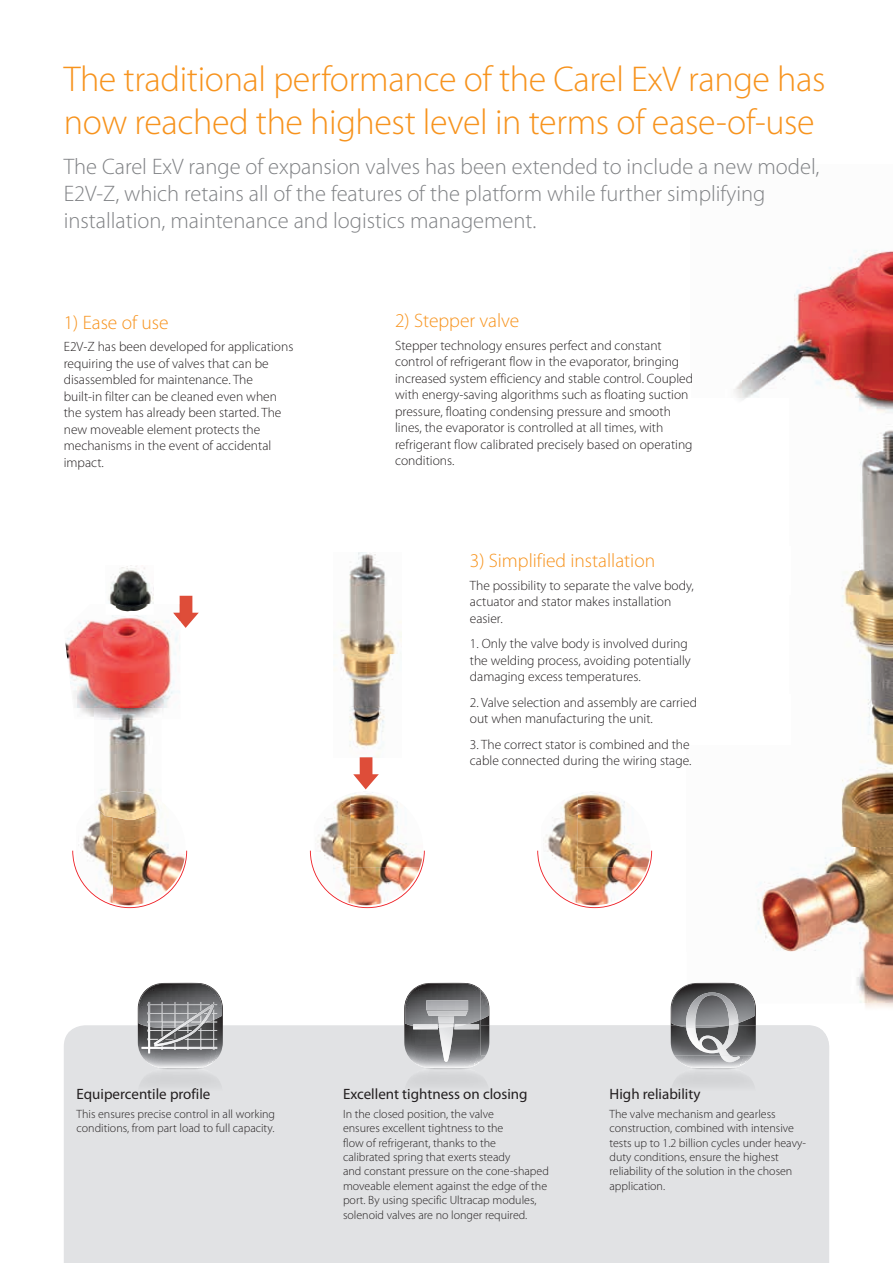
<style>
.page{position:relative;width:893px;height:1263px;background:#fff}
.page>*{position:absolute;margin:0;border:0;box-sizing:border-box;transform-origin:0 0}
.t1{font:300 36px/43.2px "Myriad Pro";letter-spacing:-.01em;color:#f7931d}
.t2{font:300 22.5px/27px "Myriad Pro";color:#808285}
.t3{font:300 19.5px "Myriad Pro";color:#f7931d}
.t4{font:15px "Myriad Pro";color:#231f20}
.t5{font:300 13.5px/16.5px "Myriad Pro";color:#231f20}
.t6{font:300 12px/14.4px "Myriad Pro";color:#231f20}
</style>
<div class="page">
<div style="left:64px;top:1025px;width:765px;height:238px;background:#e1e2e4"></div>
<img style="left:138px;top:1068px;width:85px;height:48px">
<img style="left:164px;top:1068px;width:34px;height:1px">
<img style="left:217px;top:992px;width:5px;height:33px">
<svg style="left:138px;top:983px;width:79px;height:85px;background:#868789"></svg>
<img style="left:404px;top:1068px;width:85px;height:48px">
<img style="left:430px;top:1068px;width:34px;height:1px">
<img style="left:479px;top:988px;width:2px;height:37px">
<svg style="left:404px;top:983px;width:75px;height:85px;background:#88898b"></svg>
<img style="left:671px;top:1068px;width:85px;height:48px">
<img style="left:697px;top:1068px;width:34px;height:1px">
<svg style="left:674px;top:1055px;width:78px;height:13px"></svg>
<img style="left:537px;top:398px;width:356px;height:553px">
<img style="left:697px;top:951px;width:196px;height:52px">
<div style="left:489px;top:1025px;width:340px;height:30px;background:#e1e2e4"></div>
<img style="left:481px;top:1000px;width:8px;height:55px">
<img style="left:481px;top:990px;width:7px;height:30px">
<img style="left:671px;top:983px;width:85px;height:72px">
<img style="left:686px;top:1028px;width:52px;height:27px">
<img style="left:672px;top:984px;width:83px;height:41px">
<svg style="left:676px;top:1025px;width:10px;height:2px"></svg>
<img style="left:686px;top:992px;width:52px;height:36px">
<img style="left:537px;top:398px;width:154px;height:30px">
<img style="left:733px;top:250px;width:160px;height:148px">
<img style="left:113px;top:816px;width:56px;height:35px">
<img style="left:72px;top:851px;width:115px;height:57px">
<img style="left:334px;top:552px;width:67px;height:205px">
<svg style="left:179px;top:596px;width:20px;height:32px"></svg>
<svg style="left:353px;top:757px;width:26px;height:32px"></svg>
<img style="left:100px;top:719px;width:52px;height:72px">
<img style="left:95px;top:791px;width:67px;height:29px">
<img style="left:108px;top:565px;width:46px;height:39px">
<img style="left:65px;top:604px;width:115px;height:115px">
<img style="left:173px;top:604px;width:7px;height:17px">
<img style="left:350px;top:792px;width:57px;height:59px">
<img style="left:317px;top:796px;width:33px;height:55px">
<img style="left:310px;top:851px;width:115px;height:57px">
<img style="left:578px;top:791px;width:72px;height:60px">
<img style="left:541px;top:793px;width:37px;height:58px">
<img style="left:537px;top:851px;width:115px;height:57px">
<h1 class="t1" style="left:64px;top:58px;width:763px">The traditional performance of the Carel ExV range has now reached the highest level in terms of ease-of-use</h1>
<h2 class="t2" style="left:64px;top:154px;width:757px">The Carel ExV range of expansion valves has been extended to include a new model,<br>E2V-Z, which retains all of the features of the platform while further simplifying installation, maintenance and logistics management.</h2>
<h3 class="t3" style="left:64px;top:311px;width:106px">1) Ease of use</h3>
<p class="t5" style="left:64px;top:339px;width:231px">E2V-Z has been developed for applications requiring the use of valves that can be disassembled for maintenance. The built-in filter can be cleaned even when the system has already been started. The new moveable element protects the mechanisms in the event of accidental impact.</p>
<h3 class="t3" style="left:395px;top:309px;width:126px">2) Stepper valve</h3>
<p class="t5" style="left:395px;top:337px;width:300px">Stepper technology ensures perfect and constant control of refrigerant flow in the evaporator, bringing increased system efficiency and stable control. Coupled with energy-saving algorithms such as floating suction pressure, floating condensing pressure and smooth lines, the evaporator is controlled at all times, with refrigerant flow calibrated precisely based on operating conditions.</p>
<h3 class="t3" style="left:470px;top:549px;width:187px">3) Simplified installation</h3>
<p class="t5" style="left:470px;top:577px;width:226px">The possibility to separate the valve body, actuator and stator makes installation easier.</p>
<p class="t5" style="left:470px;top:636px;width:222px">1. Only the valve body is involved during the welding process, avoiding potentially damaging excess temperatures.</p>
<p class="t5" style="left:470px;top:694px;width:229px">2. Valve selection and assembly are carried out when manufacturing the unit.</p>
<p class="t5" style="left:470px;top:736px;width:223px">3. The correct stator is combined and the cable connected during the wiring stage.</p>
<p class="t4" style="left:77px;top:1085px;width:135px">Equipercentile profile</p>
<p class="t6" style="left:77px;top:1107px;width:200px">This ensures precise control in all working conditions, from part load to full capacity.</p>
<p class="t4" style="left:343px;top:1085px;width:186px">Excellent tightness on closing</p>
<p class="t6" style="left:343px;top:1107px;width:207px">In the closed position, the valve<br>ensures excellent tightness to the<br>flow of refrigerant, thanks to the<br>calibrated spring that exerts steady<br>and constant pressure on the cone-shaped moveable element against the edge of the port. By using specific Ultracap modules, solenoid valves are no longer required.</p>
<p class="t4" style="left:609px;top:1085px;width:93px">High reliability</p>
<p class="t6" style="left:609px;top:1107px;width:198px">The valve mechanism and gearless construction, combined with intensive tests up to 1.2 billion cycles under heavy&shy;duty conditions, ensure the highest reliability of the solution in the chosen application.</p>
</div>
